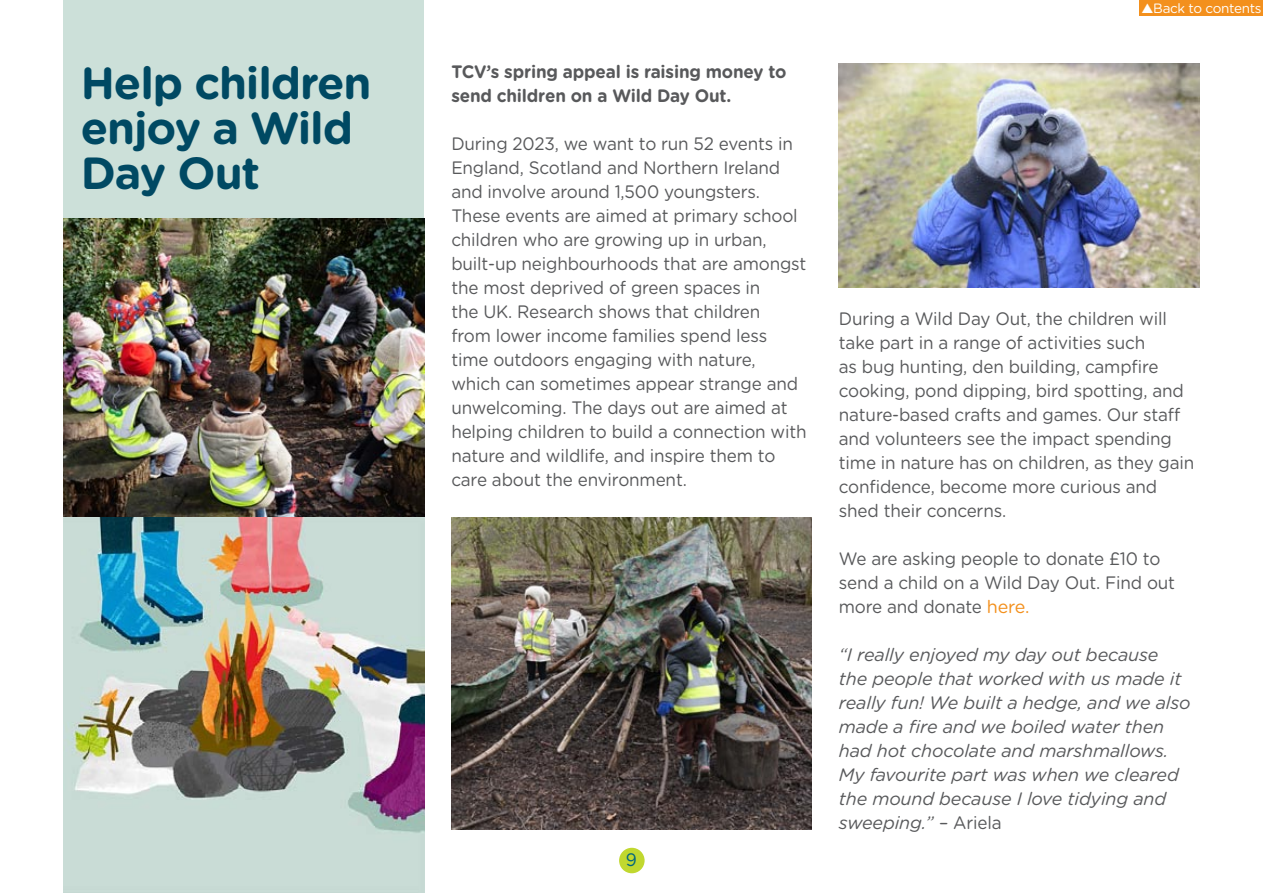
<style>
.page{position:relative;width:1263px;height:893px;background:#fff}
.page>*{position:absolute;margin:0;border:0;box-sizing:border-box;transform-origin:0 0}
.t1{font:700 45px/45px "Gotham Rounded";letter-spacing:-.025em;color:#004963}
.t2{font:18px/24px "Gotham Rounded";letter-spacing:-.01em;color:#58595b;scale:.95 1}
.t3{font:italic 18px/24px "Gotham Rounded";letter-spacing:-.01em;color:#58595b}
.t4{font:700 18px/24px "Gotham Rounded";letter-spacing:-.01em;color:#58595b;scale:.95 1}
.t5{font:18px "Gotham Rounded";color:#00647f;scale:.95 1}
.t6{font:13.5px "Gotham Rounded";letter-spacing:-.025em;color:#fff}
.s1{color:#f3901d}
.s2{font-style:normal}
</style>
<div class="page">
<div style="left:619px;top:848px;width:26px;height:25px;background:#c1d82f;border-radius:50%"></div>
<div style="left:1139px;top:0;width:124px;height:16px;background:#f3901d"></div>
<img style="left:64px;top:236px;width:360px;height:657px">
<div style="left:64px;top:0;width:360px;height:236px;background:#cce0d9"></div>
<img style="left:451px;top:517px;width:361px;height:312px">
<img style="left:839px;top:64px;width:360px;height:223px">
<h1 class="t1" style="left:81px;top:59px;width:292px">Help children enjoy a Wild<br>Day Out</h1>
<p class="t4" style="left:451px;top:59px;width:354px">TCV’s spring appeal is raising money to send children on a Wild Day Out.</p>
<p class="t2" style="left:451px;top:131px;width:375px">D uring 2023, we want to run 52 events in England, Scotland and Northern Ireland and involve around 1,500 youngsters.<br>These events are aimed at primary school children who are growing up in urban, built-up neighbourhoods that are amongst the most deprived of green spaces in<br>the UK. Research shows that children<br>from lower income families spend less time outdoors engaging with nature, which can sometimes appear strange and unwelcoming. The days out are aimed at helping children to build a connection with nature and wildlife, and inspire them to care about the environment.</p>
<p class="t5" style="left:626px;top:847px;width:13px">9</p>
<p class="t6" style="left:1141px;top:-1px;width:121px">▲Back to contents</p>
<p class="t2" style="left:839px;top:306px;width:376px">During a Wild Day Out, the children will take part in a range of activities such<br>as bug hunting, den building, campfire cooking, pond dipping, bird spotting, and nature-based crafts and games. Our staff and volunteers see the impact spending time in nature has on children, as they gain confidence, become more curious and shed their concerns.</p>
<p class="t2" style="left:839px;top:545px;width:355px">We are asking people to donate £10 to send a child on a Wild Day Out. Find out more and donate <span class="s1">here.</span></p>
<p class="t3" style="left:839px;top:642px;width:353px">“I really enjoyed my day out because the people that worked with us made it really fun! We built a hedge, and we also made a fire and we boiled water then had hot chocolate and marshmallows.<br>My favourite part was when we cleared the mound because I love tidying and sweeping.” – <span class="s2">Ariela</span></p>
</div>
